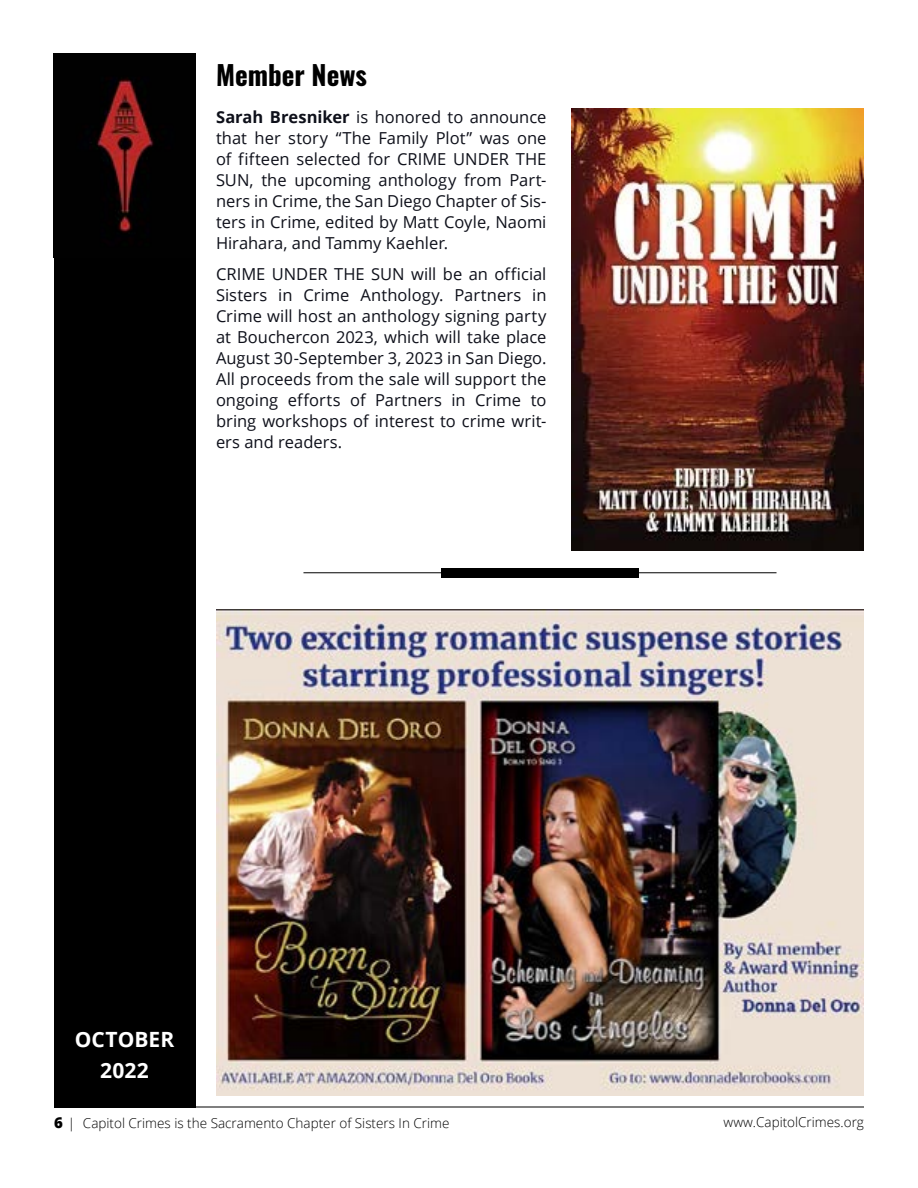
<style>
.page{position:relative;width:918px;height:1188px;background:#fff}
.page>*{position:absolute;margin:0;border:0;box-sizing:border-box;transform-origin:0 0}
.t1{font:27px "Oswald";color:#000}
.t2{font:700 21px/31px "Open Sans";color:#fff;text-align:center}
.t3{font:16.5px/21px "Open Sans";color:#0e101a;text-align:justify}
.t4{font:300 13.5px "Open Sans";color:#000}
.s1{font-weight:700}
.s2{font-weight:800;font-size:15px}
</style>
<div class="page">
<div style="left:54px;top:54px;width:141px;height:1053px;background:#000"></div>
<img style="left:96px;top:77px;width:58px;height:156px">
<hr style="left:54px;top:1107px;width:810px;height:1px;background:#000">
<img style="left:216px;top:609px;width:648px;height:486px">
<img style="left:572px;top:108px;width:292px;height:442px">
<hr style="left:303px;top:572px;width:474px;height:1px;background:#000">
<div style="left:441px;top:568px;width:198px;height:9px;background:#000"></div>
<h1 class="t1" style="left:216px;top:51px;width:153px">Member News</h1>
<p class="t3" style="left:216px;top:106px;width:332px"><span class="s1">Sarah Bresniker</span> is honored to announce that her story “The Family Plot” was one of fifteen selected for CRIME UNDER THE SUN, the upcoming anthology from Part&shy;ners in Crime, the San Diego Chapter of Sis&shy;ters in Crime, edited by Matt Coyle, Naomi Hirahara, and Tammy Kaehler.</p>
<p class="t3" style="left:216px;top:263px;width:332px">CRIME UNDER THE SUN will be an official Sisters in Crime Anthology. Partners in Crime will host an anthology signing party at Bouchercon 2023, which will take place August 30-September 3, 2023 in San Diego.<br>All proceeds from the sale will support the ongoing efforts of Partners in Crime to bring workshops of interest to crime writ&shy;ers and readers.</p>
<p class="t2" style="left:75px;top:1024px;width:101px">OCTOBER<br>2022</p>
<p class="t4" style="left:54px;top:1114px;width:397px"><span class="s2">6</span> | Capitol Crimes is the Sacramento Chapter of Sisters In Crime</p>
<p class="t4" style="left:724px;top:1113px;width:142px">www.CapitolCrimes.org</p>
</div>
